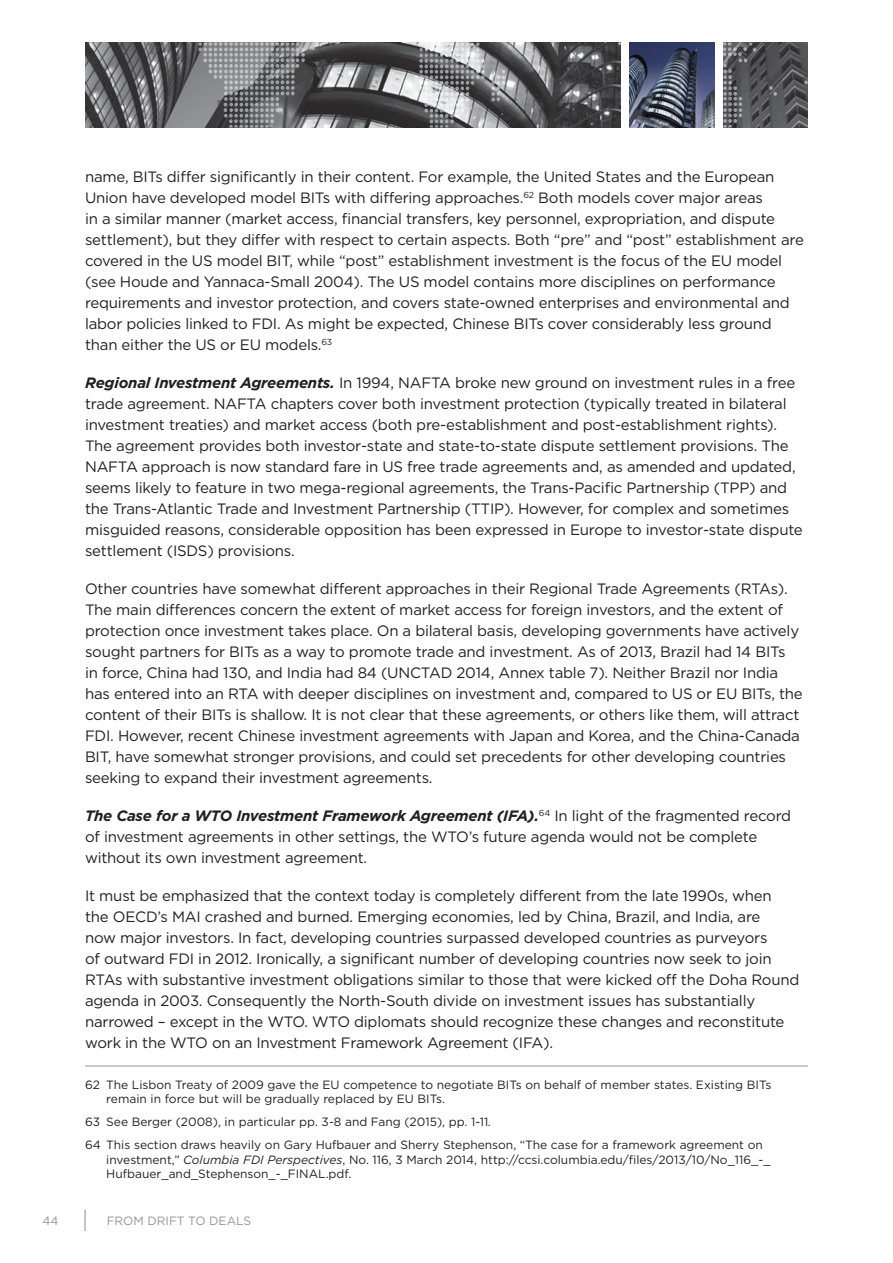
<style>
.page{position:relative;width:893px;height:1263px;background:#fff}
.page>*{position:absolute;margin:0;border:0;box-sizing:border-box;transform-origin:0 0}
.t1{font:15px/21px "Gotham";letter-spacing:-.015em;color:#231f20}
.t2{font:12px/14.4px "Gotham";color:#231f20}
.t3{font:12px "Gotham";color:#939598}
.s1{font-weight:700;font-style:italic}
.s2{font-style:italic}
</style>
<div class="page">
<svg style="left:85px;top:1210px;width:1px;height:21px"></svg>
<img style="left:85px;top:43px;width:723px;height:85px">
<svg style="left:491px;top:70px;width:14px;height:31px"></svg>
<svg style="left:804px;top:80px;width:4px;height:4px"></svg>
<svg style="left:769px;top:86px;width:8px;height:10px"></svg>
<svg style="left:723px;top:43px;width:33px;height:85px;background:#5f5f61"></svg>
<svg style="left:414px;top:43px;width:71px;height:85px;background:#8e8f90"></svg>
<svg style="left:198px;top:43px;width:107px;height:85px;background:#7b7d7f"></svg>
<img style="left:419px;top:43px;width:55px;height:14px">
<div style="left:621px;top:40px;width:8px;height:90px;background:#fff"></div>
<div style="left:714px;top:40px;width:9px;height:90px;background:#fff"></div>
<img style="left:629px;top:43px;width:85px;height:85px">
<hr style="left:85px;top:1066px;width:723px;height:1px;background:#939598">
<p class="t1" style="left:85px;top:167px;width:720px">name, BITs differ significantly in their content. For example, the United States and the European Union have developed model BITs with differing approaches.<sup>62</sup> Both models cover major areas<br>in a similar manner (market access, financial transfers, key personnel, expropriation, and dispute settlement), but they differ with respect to certain aspects. Both “pre” and “post” establishment are covered in the US model BIT, while “post” establishment investment is the focus of the EU model (see Houde and Yannaca-Small 2004). The US model contains more disciplines on performance requirements and investor protection, and covers state-owned enterprises and environmental and labor policies linked to FDI. As might be expected, Chinese BITs cover considerably less ground than either the US or EU models.<sup>63</sup></p>
<p class="t1" style="left:85px;top:373px;width:719px"><span class="s1">Regional Investment Agreements.</span> In 1994, NAFTA broke new ground on investment rules in a free trade agreement. NAFTA chapters cover both investment protection (typically treated in bilateral investment treaties) and market access (both pre-establishment and post-establishment rights).<br>The agreement provides both investor-state and state-to-state dispute settlement provisions. The NAFTA approach is now standard fare in US free trade agreements and, as amended and updated, seems likely to feature in two mega-regional agreements, the Trans-Pacific Partnership (TPP) and the Trans-Atlantic Trade and Investment Partnership (TTIP). However, for complex and sometimes misguided reasons, considerable opposition has been expressed in Europe to investor-state dispute settlement (ISDS) provisions.</p>
<p class="t1" style="left:85px;top:579px;width:719px">Other countries have somewhat different approaches in their Regional Trade Agreements (RTAs).<br>The main differences concern the extent of market access for foreign investors, and the extent of protection once investment takes place. On a bilateral basis, developing governments have actively sought partners for BITs as a way to promote trade and investment. As of 2013, Brazil had 14 BITs<br>in force, China had 130, and India had 84 (UNCTAD 2014, Annex table 7). Neither Brazil nor India has entered into an RTA with deeper disciplines on investment and, compared to US or EU BITs, the content of their BITs is shallow. It is not clear that these agreements, or others like them, will attract FDI. However, recent Chinese investment agreements with Japan and Korea, and the China-Canada BIT, have somewhat stronger provisions, and could set precedents for other developing countries seeking to expand their investment agreements.</p>
<p class="t1" style="left:85px;top:806px;width:708px"><span class="s1">The Case for a WTO Investment Framework Agreement (IFA).</span><sup>64</sup> In light of the fragmented record of investment agreements in other settings, the WTO’s future agenda would not be complete without its own investment agreement.</p>
<p class="t1" style="left:85px;top:886px;width:716px">It must be emphasized that the context today is completely different from the late 1990s, when<br>the OECD’s MAI crashed and burned. Emerging economies, led by China, Brazil, and India, are<br>now major investors. In fact, developing countries surpassed developed countries as purveyors<br>of outward FDI in 2012. Ironically, a significant number of developing countries now seek to join RTAs with substantive investment obligations similar to those that were kicked off the Doha Round agenda in 2003. Consequently the North-South divide on investment issues has substantially narrowed – except in the WTO. WTO diplomats should recognize these changes and reconstitute work in the WTO on an Investment Framework Agreement (IFA).</p>
<p class="t2" style="left:106px;top:1078px;width:667px;text-indent:-21px">62 The Lisbon Treaty of 2009 gave the EU competence to negotiate BITs on behalf of member states. Existing BITs remain in force but will be gradually replaced by EU BITs.</p>
<p class="t2" style="left:85px;top:1111px;width:679px;line-height:23px">63 See Berger (2008), in particular pp. 3-8 and Fang (2015), pp. 1-11<span class="s2">.<br></span>64 This section draws heavily on Gary Hufbauer and Sherry Stephenson, “The case for a framework agreement on</p>
<p class="t2" style="left:106px;top:1153px;width:666px">investment,” <span class="s2">Columbia FDI Perspectives</span>, No. 116, 3 March 2014, http://ccsi.columbia.edu/files/2013/10/No_116_-_<br>Hufbauer_and_Stephenson_-_FINAL.pdf.</p>
<p class="t3" style="left:43px;top:1215px;width:18px">44</p>
<p class="t3" style="left:107px;top:1215px;width:146px">FROM DRIFT TO DEALS</p>
</div>
